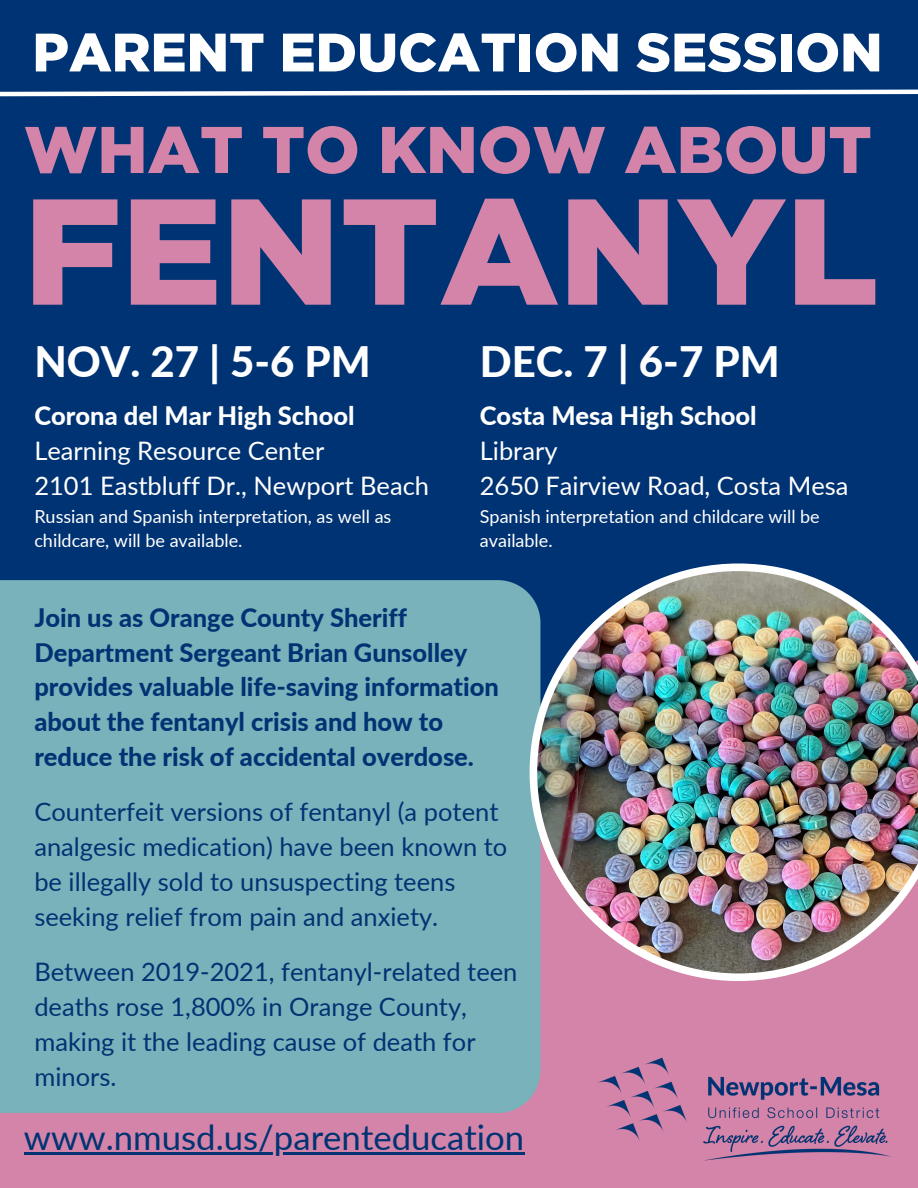
<style>
.page{position:relative;width:918px;height:1188px;background:#fff}
.page>*{position:absolute;margin:0;border:0;box-sizing:border-box;transform-origin:0 0}
.t1{font:900 150.45px "Gotham";color:#d384a8}
.t2{font:900 65.85px "Gotham";color:#d384a8}
.t3{font:900 54px "Gotham";color:#fff}
.t4{font:800 42px "Lato";color:#fff}
.t5{font:34.8px "Lato";color:#003373}
.t6{font:25.5px/34.8px "Lato";color:#003373}
.t7{font:800 25.5px/34.8px "Lato";color:#003373}
.t8{font:800 25.5px/34.8px "Lato";color:#fff}
.t9{font:25.5px "Lato";color:#fff}
.t10{font:18px/24.8px "Lato";color:#fff}
.s1{font-weight:400}
</style>
<div class="page">
<div style="left:0;top:580px;width:918px;height:608px;background:#d384a8"></div>
<div style="left:0;top:0;width:918px;height:789px;background:#003373"></div>
<svg style="left:0;top:89px;width:918px;height:8px"></svg>
<div style="left:0;top:580px;width:540px;height:533px;background:#79b2ba"></div>
<img style="left:530px;top:563px;width:388px;height:418px">
<hr style="left:24px;top:1153px;width:500px;height:2px;background:#003373">
<img style="left:597px;top:1057px;width:283px;height:84px">
<img style="left:701px;top:1123px;width:190px;height:38px">
<p class="t3" style="left:32px;top:20px;width:852px">PARENT EDUCATION SESSION</p>
<p class="t2" style="left:24px;top:110px;width:849px">WHAT TO KNOW ABOUT</p>
<p class="t1" style="left:24px;top:160px;width:856px">FENTANYL</p>
<p class="t4" style="left:34px;top:336px;width:338px">NOV. 27 | 5-6 PM</p>
<p class="t8" style="left:34px;top:398px;width:322px">Corona del Mar High School<br><span class="s1">Learning Resource Center</span></p>
<p class="t9" style="left:34px;top:470px;width:396px">2101 Eastbluff Dr., Newport Beach</p>
<p class="t4" style="left:480px;top:336px;width:301px">DEC. 7 | 6-7 PM</p>
<p class="t8" style="left:480px;top:398px;width:278px">Costa Mesa High School</p>
<p class="t9" style="left:480px;top:435px;width:79px">Library</p>
<p class="t9" style="left:480px;top:470px;width:370px">2650 Fairview Road, Costa Mesa</p>
<p class="t10" style="left:34px;top:503px;width:359px">Russian and Spanish interpretation, as well as childcare, will be available.</p>
<p class="t10" style="left:480px;top:503px;width:341px">Spanish interpretation and childcare will be available.</p>
<p class="t7" style="left:34px;top:599px;width:466px">Join us as Orange County Sheriff Department Sergeant Brian Gunsolley provides valuable life-saving information about the fentanyl crisis and how to reduce the risk of accidental overdose.</p>
<p class="t6" style="left:34px;top:794px;width:474px">Counterfeit versions of fentanyl (a potent analgesic medication) have been known to be illegally sold to unsuspecting teens seeking relief from pain and anxiety.</p>
<p class="t6" style="left:34px;top:954px;width:485px">Between 2019-2021, fentanyl-related teen deaths rose 1,800% in Orange County, making it the leading cause of death for minors.</p>
<p class="t5" style="left:24px;top:1115px;width:502px">www.nmusd.us/parenteducation</p>
</div>
